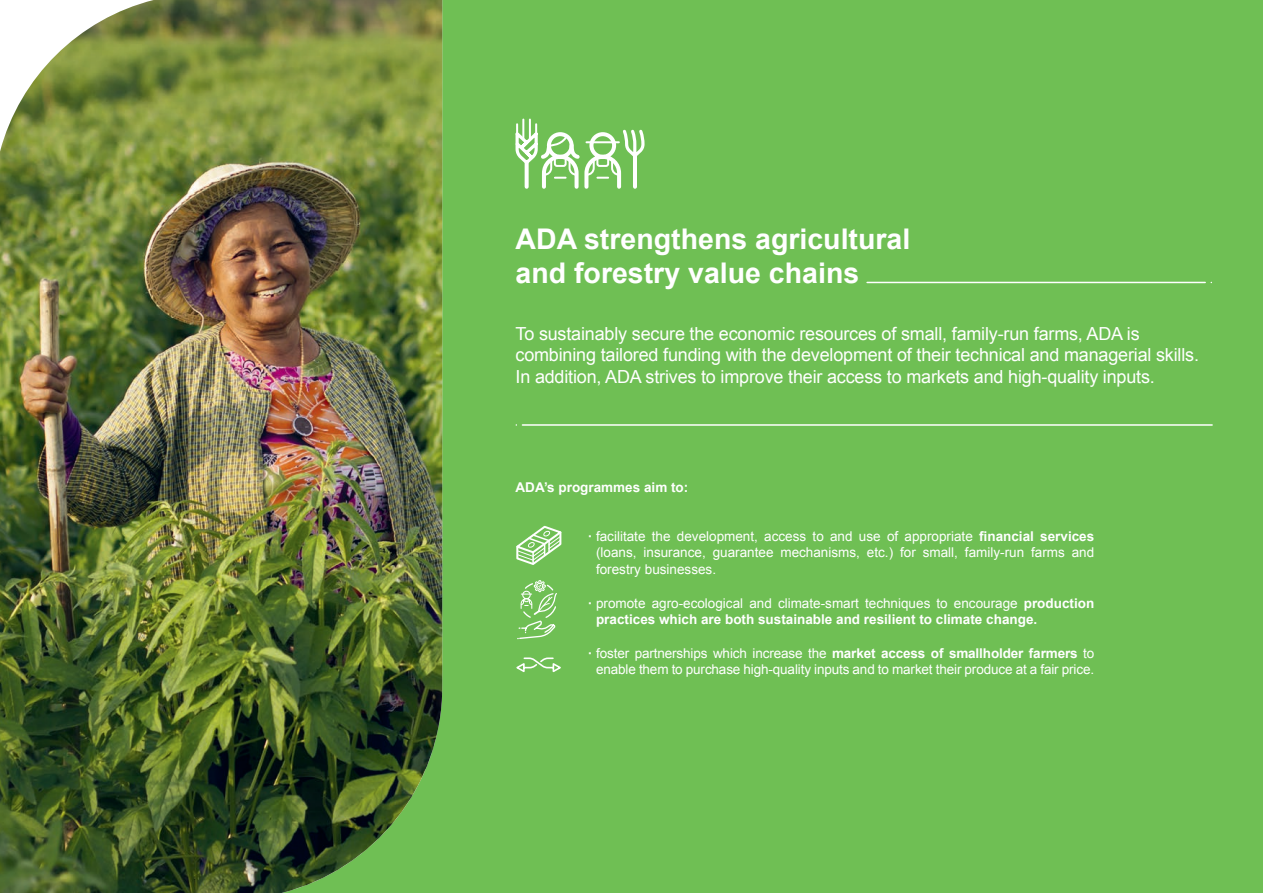
<style>
.page{position:relative;width:1263px;height:893px;background:#fff}
.page>*{position:absolute;margin:0;border:0;box-sizing:border-box;transform-origin:0 0}
.t1{font:700 28.5px/34.2px "Arial";color:#fff}
.t2{font:18px/21.6px "Arial";letter-spacing:-.01em;color:#fff}
.t3{font:13.5px/16.2px "Arial";letter-spacing:-.01em;color:#fff;text-align:justify}
.t4{font:700 13.5px/16.2px "Arial";color:#fff}
.s1{font-weight:700}
.s2{font-weight:400}
</style>
<div class="page">
<div style="left:442px;top:0;width:821px;height:893px;background:#6fbf54"></div>
<hr style="left:867px;top:282px;width:338px;height:1px;background:#fff">
<hr style="left:522px;top:424px;width:690px;height:2px;background:#fff">
<img style="left:0;top:0;width:442px;height:893px">
<hr style="left:529px;top:120px;width:2px;height:20px;background:#fff">
<hr style="left:522px;top:120px;width:2px;height:20px;background:#fff">
<svg style="left:390px;top:124px;width:273px;height:163px;background:#79b958"></svg>
<hr style="left:586px;top:141px;width:33px;height:2px;background:#fff">
<svg style="left:513px;top:524px;width:50px;height:116px;background:#87c971"></svg>
<svg style="left:515px;top:656px;width:47px;height:18px"></svg>
<h1 class="t1" style="left:515px;top:223px;width:396px">ADA strengthens agricultural and forestry value chains</h1>
<p class="t2" style="left:515px;top:323px;width:685px">To sustainably secure the economic resources of small, family-run farms, ADA is combining tailored funding with the development of their technical and managerial skills.<br>In addition, ADA strives to improve their access to markets and high-quality inputs.</p>
<p class="t4" style="left:515px;top:479px;width:174px">ADA’s programmes aim to:</p>
<p class="t3" style="left:596px;top:528px;width:500px;text-indent:-8px"><span class="s1">·</span> facilitate the development, access to and use of appropriate <span class="s1">financial services </span>(loans, insurance, guarantee mechanisms, etc.) for small, family-run farms and forestry businesses.</p>
<p class="t4" style="left:596px;top:595px;width:500px;text-indent:-8px">· <span class="s2">promote agro-ecological and climate-smart techniques to encourage</span> production practices which are both sustainable and resilient to climate change.</p>
<p class="t3" style="left:588px;top:645px;width:508px;text-align:right"><span class="s1">·</span> foster partnerships which increase the <span class="s1">market access of smallholder farmers</span> to enable them to purchase high-quality inputs and to market their produce at a fair price.</p>
</div>
